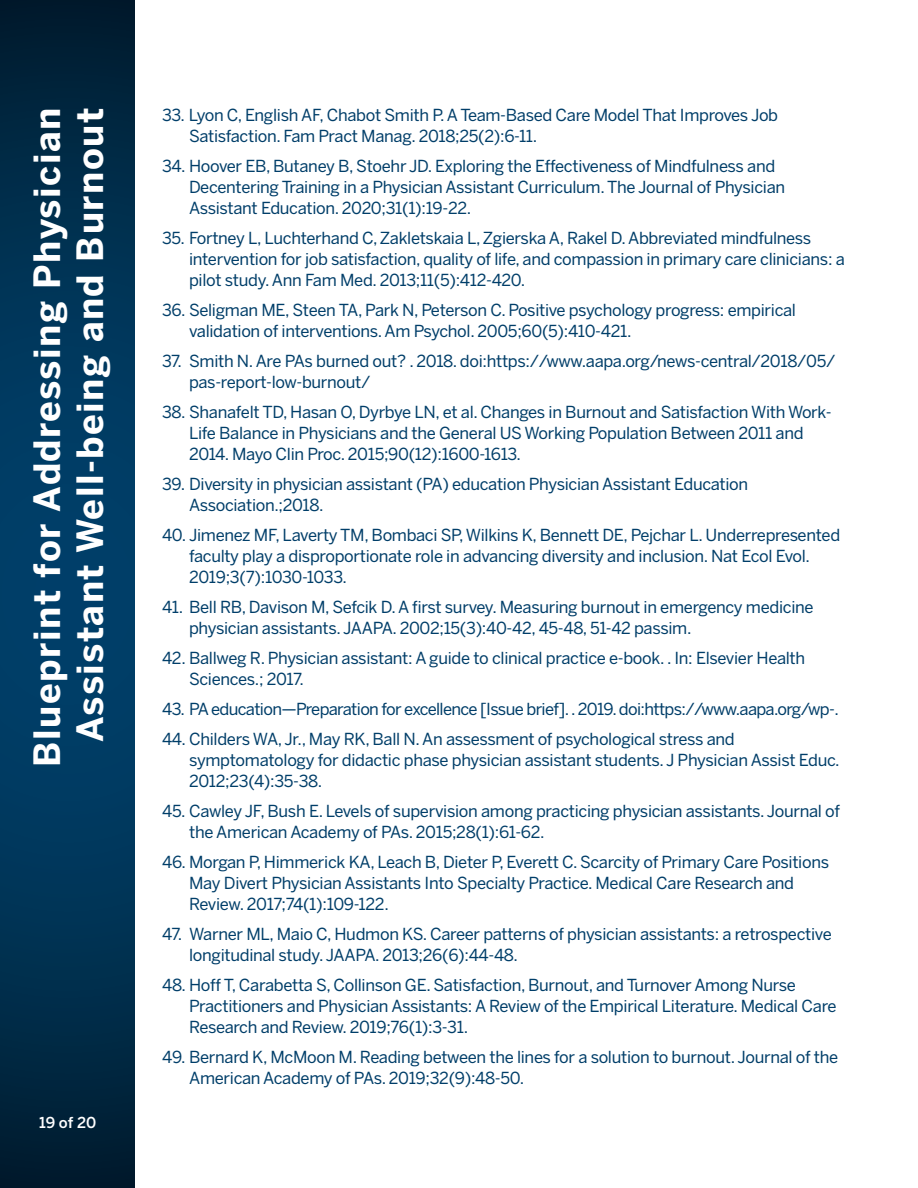
<style>
.page{position:relative;width:918px;height:1188px;background:#fff}
.page>*{position:absolute;margin:0;border:0;box-sizing:border-box;transform-origin:0 0}
.t1{font:700 36px/43.2px "Benton Sans";letter-spacing:.04em;color:#fff;text-align:right}
.t2{font:16.5px/21px "Benton Sans";letter-spacing:-.02em;color:#003e69}
.t3{font:16.5px "Benton Sans";letter-spacing:-.04em;color:#003e69}
.t4{font:500 15px "Benton Sans";color:#fff}
</style>
<div class="page">
<svg style="left:0;top:0;width:135px;height:1188px;background:#003153"></svg>
<h1 class="t1" style="left:25px;top:767px;width:660px;rotate:-90deg">Blueprint for Addressing Physician<br>Assistant Well-being and Burnout</h1>
<p class="t2" style="left:189px;top:104px;width:591px;text-indent:-27px">33. Lyon C, English AF, Chabot Smith P.ATeam-Based Care Model That Improves Job<br>Satisfaction. Fam Pract Manag. 2018;25(2):6-11.</p>
<p class="t2" style="left:189px;top:155px;width:598px;text-indent:-27px">34. Hoover EB, Butaney B, Stoehr JD. Exploring the Effectiveness of Mindfulness and<br>Decentering Training in a Physician Assistant Curriculum.The Journal of Physician<br>Assistant Education. 2020;31(1):19-22.</p>
<p class="t2" style="left:189px;top:227px;width:657px;text-indent:-27px">35. Fortney L, Luchterhand C, Zakletskaia L, Zgierska A, Rakel D.Abbreviated mindfulness intervention for job satisfaction, quality of life, and compassion in primary care clinicians: a pilot study.Ann Fam Med. 2013;11(5):412-420.</p>
<p class="t2" style="left:189px;top:299px;width:608px;text-indent:-27px">36. Seligman ME, Steen TA, Park N, Peterson C. Positive psychology progress: empirical validation of interventions.Am Psychol. 2005;60(5):410-421.</p>
<p class="t2" style="left:189px;top:350px;width:648px;text-indent:-27px">37. Smith N.Are PAs burned out? . 2018. doi:https://www.aapa.org/news-central/2018/05/ pas-report-low-burnout/</p>
<p class="t2" style="left:189px;top:401px;width:644px;text-indent:-27px">38. Shanafelt TD, Hasan O, Dyrbye LN, et al. Changes in Burnout and Satisfaction With Work-<br>Life Balance in Physicians and the General US Working Population Between 2011 and<br>2014. Mayo Clin Proc. 2015;90(12):1600-1613.</p>
<p class="t2" style="left:189px;top:473px;width:561px;text-indent:-27px">39. Diversity in physician assistant (PA) education Physician Assistant Education<br>Association.;2018.</p>
<p class="t2" style="left:189px;top:524px;width:653px;text-indent:-27px">40. Jimenez MF, Laverty TM, Bombaci SP,Wilkins K, Bennett DE, Pejchar L. Underrepresented faculty play a disproportionate role in advancing diversity and inclusion. Nat Ecol Evol.<br>2019;3(7):1030-1033.</p>
<p class="t2" style="left:189px;top:596px;width:626px;text-indent:-27px">41. Bell RB, Davison M, Sefcik D.A first survey. Measuring burnout in emergency medicine physician assistants. JAAPA. 2002;15(3):40-42, 45-48, 51-42 passim.</p>
<p class="t2" style="left:189px;top:647px;width:618px;text-indent:-27px">42. Ballweg R. Physician assistant: A guide to clinical practice e-book. . In: Elsevier Health<br>Sciences.; 2017.</p>
<p class="t3" style="left:162px;top:699px;width:678px">43. PA education—Preparation for excellence [Issue brief]. . 2019. doi:https://www.aapa.org/wp-.</p>
<p class="t2" style="left:189px;top:728px;width:652px;text-indent:-27px">44. Childers WA, Jr., May RK, Ball N.An assessment of psychological stress and symptomatology for didactic phase physician assistant students. J Physician Assist Educ.<br>2012;23(4):35-38.</p>
<p class="t2" style="left:189px;top:800px;width:652px;text-indent:-27px">45. Cawley JF, Bush E. Levels of supervision among practicing physician assistants. Journal of the American Academy of PAs. 2015;28(1):61-62.</p>
<p class="t2" style="left:189px;top:851px;width:642px;text-indent:-27px">46. Morgan P, Himmerick KA, Leach B, Dieter P, Everett C. Scarcity of Primary Care Positions<br>May Divert Physician Assistants Into Specialty Practice. Medical Care Research and<br>Review. 2017;74(1):109-122.</p>
<p class="t2" style="left:189px;top:923px;width:644px;text-indent:-27px">47. Warner ML, Maio C, Hudmon KS. Career patterns of physician assistants: a retrospective longitudinal study. JAAPA. 2013;26(6):44-48.</p>
<p class="t2" style="left:189px;top:974px;width:649px;text-indent:-27px">48. Hoff T, Carabetta S, Collinson GE. Satisfaction, Burnout, and Turnover Among Nurse<br>Practitioners and Physician Assistants: A Review of the Empirical Literature. Medical Care<br>Research and Review. 2019;76(1):3-31.</p>
<p class="t2" style="left:189px;top:1046px;width:651px;text-indent:-27px">49. Bernard K, McMoon M. Reading between the lines for a solution to burnout. Journal of the<br>American Academy of PAs. 2019;32(9):48-50.</p>
<p class="t4" style="left:39px;top:1114px;width:59px">19 of 20</p>
</div>
